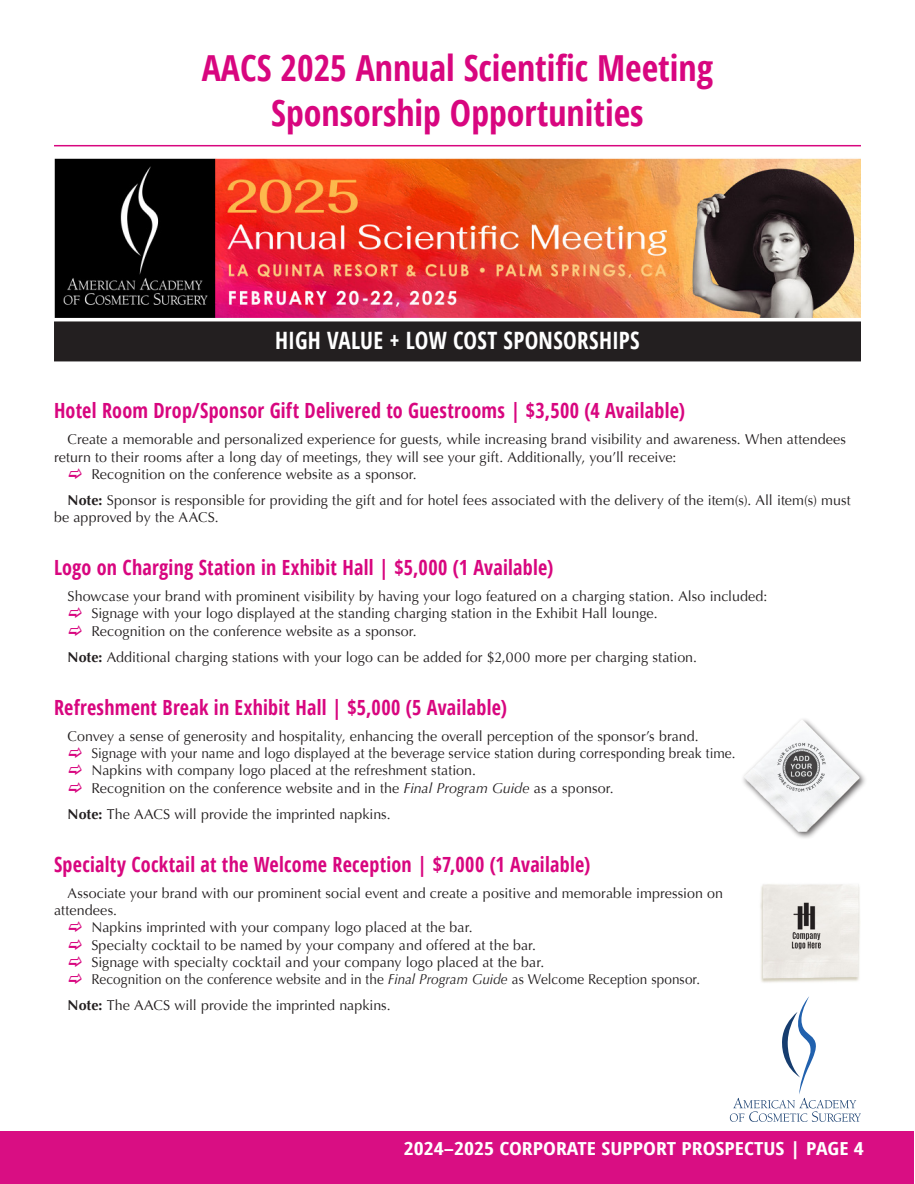
<style>
.page{position:relative;width:915px;height:1184px;background:#fff}
.page>*{position:absolute;margin:0;border:0;box-sizing:border-box;transform-origin:0 0}
.headline_1{font:700 condensed 35.85px "Open Sans";color:#d8067f}
.subhead{font:700 condensed 23.85px "Open Sans";letter-spacing:.01em;color:#fff;scale:.96 1}
.sub_2{font:700 condensed 20.85px "Open Sans";letter-spacing:.01em;color:#d8067f;scale:.96 1}
.subhead-2{font:700 condensed 20.85px "Open Sans";letter-spacing:.01em;color:#d8067f;scale:.96 1}
.t1{font:700 condensed 18px "Open Sans";color:#fff;scale:1.2 1}
.Body_text_indent{font:14.25px/17.2px "Optima";letter-spacing:.005em;color:#231f20}
.Body_text_indent-2{font:14.25px "Optima";letter-spacing:.005em;color:#231f20;scale:.96 1}
.Body_text_indent-3{font:14.25px "Optima";letter-spacing:.005em;color:#231f20;scale:.95 1}
.s1{font-weight:700}
.s2{font-style:italic}
</style>
<div class="page">
<div style="left:55px;top:322px;width:805px;height:39px;background:#231f20"></div>
<div style="left:54px;top:321px;width:807px;height:40px;border:2px solid #231f20"></div>
<img style="left:54px;top:158px;width:807px;height:159px">
<hr style="left:54px;top:145px;width:807px;height:1px;background:#d8067f">
<svg style="left:730px;top:996px;width:131px;height:126px"></svg>
<img style="left:760px;top:884px;width:100px;height:99px">
<div style="left:0;top:1131px;width:913px;height:53px;background:#d90e83"></div>
<div style="left:740px;top:716px;width:127px;height:124px;background:#231f20;opacity:.75"></div>
<img style="left:742px;top:716px;width:119px;height:117px">
<p class="headline_1" style="left:202px;top:43px;width:513px">AACS 2025 Annual Scientific Meeting</p>
<p class="headline_1" style="left:271px;top:88px;width:374px">Sponsorship Opportunities</p>
<p class="subhead" style="left:275px;top:323px;width:381px">HIGH VALUE + LOW COST SPONSORSHIPS</p>
<p class="subhead-2" style="left:54px;top:396px;width:658px">Hotel Room Drop/Sponsor Gift Delivered to Guestrooms | $3,500 (4 Available)</p>
<p class="Body_text_indent" style="left:54px;top:431px;width:793px;text-indent:14px">Create a memorable and personalized experience for guests, while increasing brand visibility and awareness. When attendees return to their rooms after a long day of meetings, they will see your gift. Additionally, you’ll receive:</p>
<p class="Body_text_indent" style="left:91px;top:465px;width:327px">Recognition on the conference website as a sponsor.</p>
<p class="Body_text_indent" style="left:54px;top:491px;width:798px;text-indent:14px"><span class="s1">Note:</span> Sponsor is responsible for providing the gift and for hotel fees associated with the delivery of the item(s). All item(s) must be approved by the AACS.</p>
<p class="sub_2" style="left:54px;top:553px;width:521px">Logo on Charging Station in Exhibit Hall | $5,000 (1 Available)</p>
<p class="Body_text_indent" style="left:68px;top:588px;width:701px">Showcase your brand with prominent visibility by having your logo featured on a charging station. Also included:</p>
<p class="Body_text_indent" style="left:91px;top:605px;width:568px">Signage with your logo displayed at the standing charging station in the Exhibit Hall lounge.</p>
<p class="Body_text_indent" style="left:91px;top:622px;width:327px">Recognition on the conference website as a sponsor.</p>
<p class="Body_text_indent" style="left:68px;top:648px;width:631px"><span class="s1">Note:</span> Additional charging stations with your logo can be added for $2,000 more per charging station.</p>
<p class="sub_2" style="left:54px;top:693px;width:473px">Refreshment Break in Exhibit Hall | $5,000 (5 Available)</p>
<p class="Body_text_indent" style="left:68px;top:728px;width:632px">Convey a sense of generosity and hospitality, enhancing the overall perception of the sponsor’s brand.</p>
<p class="Body_text_indent-2" style="left:91px;top:744px;width:672px">Signage with your name and logo displayed at the beverage service station during corresponding break time.</p>
<p class="Body_text_indent" style="left:91px;top:762px;width:386px">Napkins with company logo placed at the refreshment station.</p>
<p class="Body_text_indent" style="left:91px;top:779px;width:524px">Recognition on the conference website and in the <span class="s2">Final Program Guide</span> as a sponsor.</p>
<p class="Body_text_indent" style="left:68px;top:805px;width:325px"><span class="s1">Note:</span> The AACS will provide the imprinted napkins.</p>
<p class="sub_2" style="left:54px;top:849px;width:560px">Specialty Cocktail at the Welcome Reception | $7,000 (1 Available)</p>
<p class="Body_text_indent" style="left:54px;top:885px;width:670px;text-indent:14px">Associate your brand with our prominent social event and create a positive and memorable impression on attendees.</p>
<p class="Body_text_indent" style="left:91px;top:919px;width:383px">Napkins imprinted with your company logo placed at the bar.</p>
<p class="Body_text_indent" style="left:91px;top:936px;width:446px">Specialty cocktail to be named by your company and offered at the bar.</p>
<p class="Body_text_indent" style="left:91px;top:953px;width:454px">Signage with specialty cocktail and your company logo placed at the bar.</p>
<p class="Body_text_indent-3" style="left:91px;top:970px;width:642px">Recognition on the conference website and in the <span class="s2">Final Program Guide</span> as Welcome Reception sponsor.</p>
<p class="Body_text_indent" style="left:68px;top:997px;width:325px"><span class="s1">Note:</span> The AACS will provide the imprinted napkins.</p>
<p class="t1" style="left:404px;top:1135px;width:385px">2024–2025 CORPORATE SUPPORT PROSPECTUS | PAGE 4</p>
</div>
